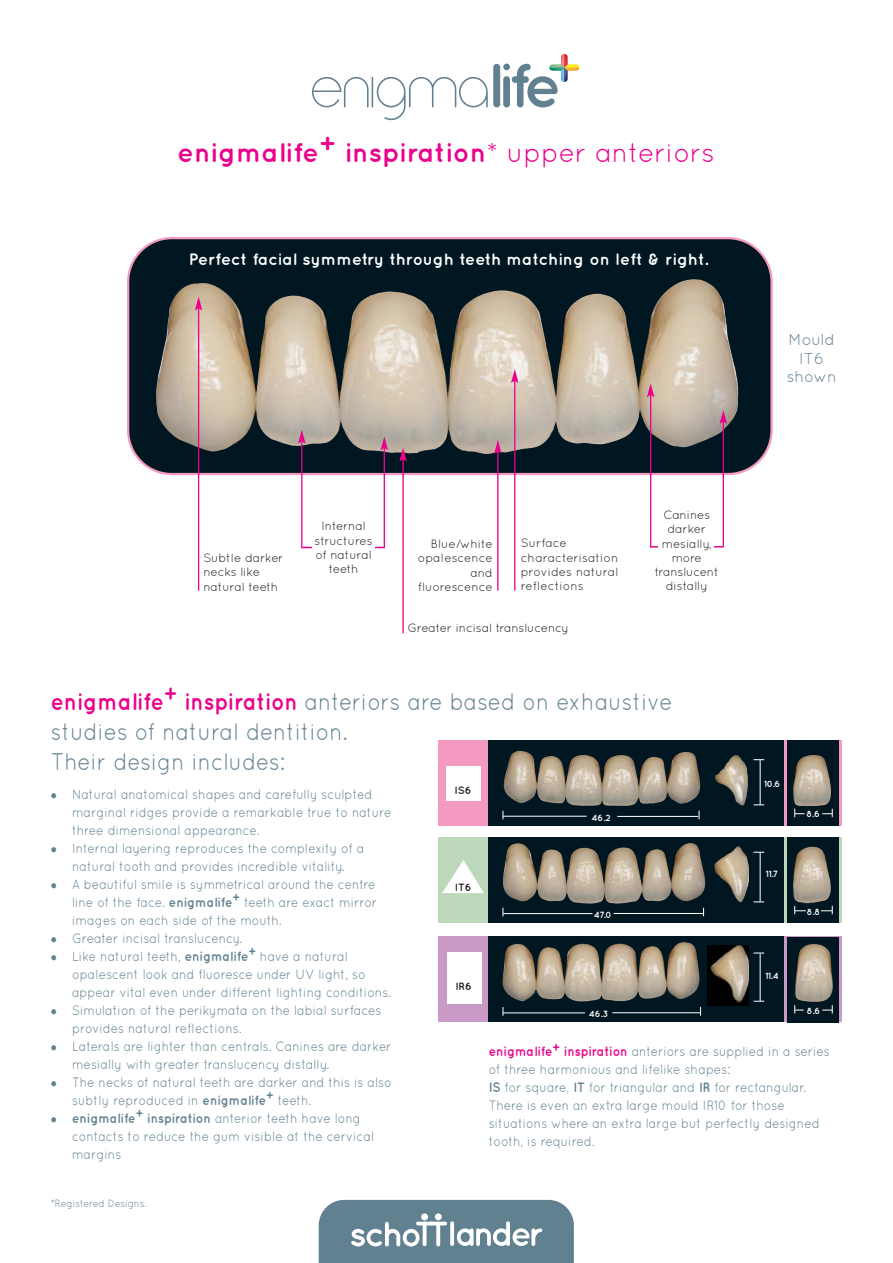
<style>
.page{position:relative;width:893px;height:1263px;background:#fff}
.page>*{position:absolute;margin:0;border:0;box-sizing:border-box;transform-origin:0 0}
.t1{font:700 27px "Quicksand";color:#ec008c}
.t2{font:24px/30px "Quicksand";color:#618090;scale:.9 1}
.t3{font:700 16.5px "Quicksand";color:#fff}
.t4{font:15.75px/18.9px "Quicksand";color:#618090;text-align:center}
.t5{font:13.5px/18px "Quicksand";color:#618090;scale:.9 1}
.t6{font:12px/14.2px "Quicksand";letter-spacing:-.015em;color:#231f20}
.t7{font:10.5px "Quicksand";color:#618090;scale:.9 1}
.t8{font:700 10.5px "Quicksand";color:#231f20}
.t9{font:700 9px "Quicksand";letter-spacing:-.035em;color:#fff}
.s1{font-weight:400}
.s2{font-weight:700;color:#ec008c}
.s3{font-weight:700}
</style>
<div class="page">
<div style="left:493px;top:64px;width:7px;height:43px;background:#618090;border-radius:3px"></div>
<div style="left:503px;top:76px;width:7px;height:31px;background:#618090;border-radius:3px"></div>
<svg style="left:512px;top:54px;width:67px;height:53px"></svg>
<div style="left:503px;top:64px;width:7px;height:6px;background:#618090;border-radius:50%"></div>
<svg style="left:312px;top:77px;width:56px;height:30px"></svg>
<hr style="left:372px;top:77px;width:1px;height:30px;background:#618090">
<svg style="left:377px;top:77px;width:111px;height:43px"></svg>
<div style="left:438px;top:741px;width:404px;height:85px;background:#f49ac1"></div>
<div style="left:489px;top:741px;width:295px;height:85px;background:#001722"></div>
<img style="left:503px;top:751px;width:198px;height:55px">
<hr style="left:617px;top:816px;width:81px;height:1px;background:#fff">
<hr style="left:760px;top:760px;width:1px;height:45px;background:#fff">
<div style="left:787px;top:741px;width:51px;height:85px;background:#001722"></div>
<img style="left:793px;top:755px;width:39px;height:52px">
<svg style="left:822px;top:809px;width:11px;height:8px"></svg>
<svg style="left:794px;top:809px;width:10px;height:8px"></svg>
<img style="left:715px;top:755px;width:33px;height:51px">
<div style="left:446px;top:766px;width:34px;height:34px;background:#fff"></div>
<hr style="left:503px;top:816px;width:83px;height:1px;background:#fff">
<div style="left:438px;top:838px;width:404px;height:85px;background:#bcd7ba"></div>
<div style="left:489px;top:838px;width:295px;height:85px;background:#001722"></div>
<img style="left:502px;top:843px;width:204px;height:61px">
<svg style="left:442px;top:860px;width:42px;height:33px"></svg>
<hr style="left:503px;top:913px;width:89px;height:1px;background:#fff">
<hr style="left:614px;top:913px;width:89px;height:1px;background:#fff">
<hr style="left:760px;top:852px;width:1px;height:50px;background:#fff">
<div style="left:787px;top:838px;width:51px;height:85px;background:#001722"></div>
<img style="left:793px;top:846px;width:38px;height:58px">
<svg style="left:821px;top:906px;width:12px;height:8px"></svg>
<svg style="left:794px;top:906px;width:12px;height:8px"></svg>
<img style="left:714px;top:846px;width:34px;height:56px">
<div style="left:438px;top:937px;width:404px;height:85px;background:#ca9ac6"></div>
<div style="left:489px;top:937px;width:295px;height:85px;background:#001722"></div>
<img style="left:502px;top:942px;width:198px;height:60px">
<hr style="left:503px;top:1012px;width:82px;height:1px;background:#fff">
<hr style="left:612px;top:1012px;width:88px;height:1px;background:#fff">
<hr style="left:760px;top:953px;width:1px;height:48px;background:#fff">
<div style="left:787px;top:937px;width:51px;height:85px;background:#001722"></div>
<img style="left:795px;top:944px;width:38px;height:58px">
<svg style="left:822px;top:1005px;width:11px;height:8px"></svg>
<svg style="left:794px;top:1005px;width:10px;height:8px"></svg>
<img style="left:708px;top:945px;width:40px;height:60px">
<div style="left:447px;top:952px;width:34px;height:51px;background:#fff"></div>
<svg style="left:127px;top:237px;width:646px;height:238px;background:#6e6e6b"></svg>
<hr style="left:723px;top:421px;width:1px;height:126px;background:#ec008c">
<svg style="left:720px;top:410px;width:7px;height:14px"></svg>
<hr style="left:384px;top:448px;width:1px;height:99px;background:#ec008c">
<svg style="left:381px;top:436px;width:7px;height:14px"></svg>
<hr style="left:514px;top:380px;width:1px;height:211px;background:#ec008c">
<svg style="left:511px;top:369px;width:8px;height:14px"></svg>
<hr style="left:650px;top:395px;width:1px;height:152px;background:#ec008c">
<svg style="left:647px;top:383px;width:7px;height:14px"></svg>
<hr style="left:301px;top:441px;width:1px;height:106px;background:#ec008c">
<svg style="left:298px;top:430px;width:8px;height:14px"></svg>
<hr style="left:497px;top:451px;width:1px;height:140px;background:#ec008c">
<svg style="left:494px;top:440px;width:8px;height:14px"></svg>
<hr style="left:402px;top:459px;width:2px;height:174px;background:#ec008c">
<svg style="left:399px;top:448px;width:8px;height:13px"></svg>
<hr style="left:301px;top:547px;width:84px;height:1px;background:#ec008c">
<hr style="left:650px;top:546px;width:73px;height:2px;background:#ec008c">
<div style="left:312px;top:521px;width:63px;height:70px;background:#fff"></div>
<hr style="left:198px;top:308px;width:1px;height:283px;background:#ec008c">
<svg style="left:195px;top:297px;width:7px;height:13px"></svg>
<div style="left:659px;top:544px;width:55px;height:5px;background:#fff"></div>
<svg style="left:319px;top:1200px;width:255px;height:63px;background:#738e9c"></svg>
<svg style="left:423px;top:1221px;width:4px;height:25px"></svg>
<svg style="left:436px;top:1222px;width:4px;height:24px"></svg>
<svg style="left:416px;top:1221px;width:18px;height:4px"></svg>
<svg style="left:430px;top:1221px;width:17px;height:4px"></svg>
<div style="left:435px;top:1213px;width:7px;height:7px;background:#fff;border-radius:50%"></div>
<div style="left:421px;top:1213px;width:7px;height:7px;background:#fff;border-radius:50%"></div>
<h1 class="t1" style="left:178px;top:143px;width:539px">enigmalife+ inspiration<span class="s1">* upper anteriors</span></h1>
<p class="t3" style="left:189px;top:254px;width:521px">Perfect facial symmetry through teeth matching on left &amp; right.</p>
<p class="t6" style="left:203px;top:551px;width:82px">Subtle darker necks like natural teeth</p>
<p class="t6" style="left:315px;top:520px;width:59px;text-align:center">Internal structures of natural teeth</p>
<p class="t6" style="left:418px;top:537px;width:77px;text-align:right">Blue/white opalescence and fluorescence</p>
<p class="t6" style="left:521px;top:537px;width:99px">Surface characterisation provides natural reflections</p>
<p class="t6" style="left:407px;top:621px;width:163px">Greater incisal translucency</p>
<p class="t6" style="left:655px;top:508px;width:66px;text-align:center">Canines darker mesially, more translucent distally</p>
<p class="t4" style="left:787px;top:330px;width:51px">Mould<br>IT6 shown</p>
<h2 class="t2" style="left:51px;top:688px;width:692px"><span class="s2">enigmalife</span><sup>+</sup> <span class="s2">inspiration</span> anteriors are based on exhaustive studies of natural dentition.<br>Their design includes:</h2>
<p class="t9" style="left:592px;top:814px;width:21px">46.2</p>
<p class="t9" style="left:764px;top:780px;width:18px">10.6</p>
<p class="t8" style="left:455px;top:787px;width:18px">IS6</p>
<p class="t5" style="left:72px;top:785px;width:357px">Natural anatomical shapes and carefully sculpted marginal ridges provide a remarkable true to nature three dimensional appearance.<br>Internal layering reproduces the complexity of a natural tooth and provides incredible vitality.<br>A beautiful smile is symmetrical around the centre line of the face. <span class="s3">enigmalife</span><sup>+</sup> teeth are exact mirror images on each side of the mouth.<br>Greater incisal translucency.<br>Like natural teeth, <span class="s3">enigmalife</span><sup>+</sup> have a natural opalescent look and fluoresce under UV light, so appear vital even under different lighting conditions.<br>Simulation of the perikymata on the labial surfaces provides natural reflections.<br>Laterals are lighter than centrals. Canines are darker mesially with greater translucency distally.<br>The necks of natural teeth are darker and this is also subtly reproduced in <span class="s3">enigmalife</span><sup>+</sup> teeth.<br><span class="s3">enigmalife</span><sup>+</sup> <span class="s3">inspiration</span> anterior teeth have long contacts to reduce the gum visible at the cervical margins</p>
<p class="t9" style="left:806px;top:811px;width:15px">8.6</p>
<p class="t9" style="left:766px;top:871px;width:14px">11.7</p>
<p class="t8" style="left:455px;top:884px;width:18px">IT6</p>
<p class="t9" style="left:807px;top:908px;width:15px">8.8</p>
<p class="t9" style="left:594px;top:911px;width:20px">47.0</p>
<p class="t9" style="left:765px;top:972px;width:15px">11.4</p>
<p class="t8" style="left:455px;top:983px;width:18px">IR6</p>
<p class="t9" style="left:807px;top:1008px;width:15px">8.6</p>
<p class="t9" style="left:589px;top:1010px;width:21px">46.3</p>
<p class="t5" style="left:489px;top:1043px;width:380px"><span class="s2">enigmalife</span><sup>+</sup> <span class="s2">inspiration</span> anteriors are supplied in a series of three harmonious and lifelike shapes:<br><span class="s3">IS</span> for square, <span class="s3">IT</span> for triangular and <span class="s3">IR</span> for rectangular.<br>There is even an extra large mould IR10 for those situations where an extra large but perfectly designed tooth, is required.</p>
<p class="t7" style="left:51px;top:1200px;width:108px">*Registered Designs.</p>
</div>
